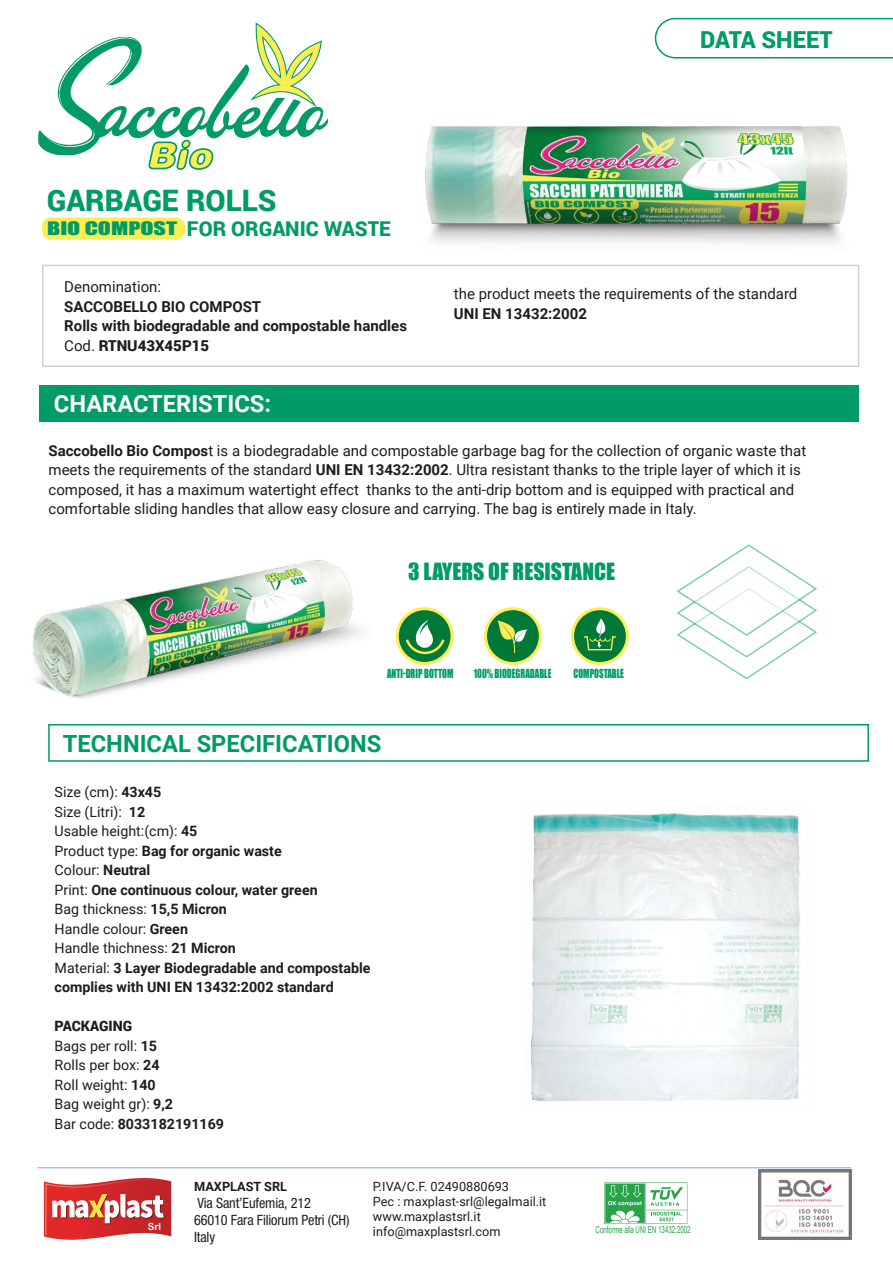
<style>
.page{position:relative;width:893px;height:1263px;background:#fff}
.page>*{position:absolute;margin:0;border:0;box-sizing:border-box;transform-origin:0 0}
.t1{font:italic 900 36.45px "Helvetica Rounded LT";color:#fded55}
.t2{font:900 29.55px "Roboto";color:#009b67}
.t3{font:700 23.7px "Roboto";color:#009b67}
.t4{font:700 23.7px "Roboto";color:#fff}
.t5{font:900 23.4px "Roboto";color:#009b67}
.t6{font:21.75px "Impact";color:#009b67}
.t7{font:900 20.4px "Roboto";color:#009b67}
.t8{font:17.1px "Impact";color:#009b67;scale:1.41 1}
.t9{font:15px/19.5px "Roboto";color:#1d1d1b}
.t10{font:700 15px/19.5px "Roboto";color:#1d1d1b}
.t11{font:700 14.25px/19.5px "Roboto";color:#1d1d1b}
.t12{font:14.25px/19.5px "Roboto";color:#1d1d1b}
.t13{font:condensed 14.25px/17.1px "Helvetica Neue LT Std";letter-spacing:-.01em;color:#221f20}
.t14{font:12.75px/15px "Roboto";color:#1d1d1b}
.t15{font:700 12.75px "Roboto";color:#1d1d1b}
.t16{font:11.55px "Impact";color:#009b67;scale:.78 1}
.t17{font:9.75px "Arial Narrow";color:#28a349;scale:.78 1}
.t18{font:9.75px "Arial Rounded MT Bold";color:#fff}
.s1{font-weight:400}
.s2{font-weight:900}
.s3{font-weight:700}
</style>
<div class="page">
<hr style="left:38px;top:1167px;width:813px;height:1px;background:#81a7d9">
<div style="left:39px;top:385px;width:819px;height:36px;background:#009b67"></div>
<div style="left:48px;top:724px;width:821px;height:38px;border:2px solid #009b67"></div>
<svg style="left:37px;top:22px;width:292px;height:148px"></svg>
<svg style="left:654px;top:17px;width:239px;height:42px"></svg>
<svg style="left:44px;top:1178px;width:127px;height:62px"></svg>
<img style="left:758px;top:1169px;width:93px;height:70px">
<svg style="left:604px;top:1182px;width:83px;height:42px"></svg>
<svg style="left:676px;top:544px;width:141px;height:135px"></svg>
<img style="left:531px;top:813px;width:269px;height:288px">
<img style="left:32px;top:560px;width:339px;height:175px">
<img style="left:393px;top:126px;width:467px;height:141px">
<div style="left:42px;top:265px;width:817px;height:102px;border:2px solid #d0d0d0"></div>
<div style="left:42px;top:218px;width:143px;height:22px;background:#fded55;border-radius:9px"></div>
<svg style="left:397px;top:609px;width:55px;height:54px"></svg>
<div style="left:396px;top:607px;width:57px;height:58px;border:3px solid #fded55;border-radius:50%"></div>
<svg style="left:404px;top:619px;width:42px;height:36px"></svg>
<div style="left:486px;top:609px;width:54px;height:54px;background:#007938;border-radius:50%"></div>
<div style="left:484px;top:607px;width:58px;height:58px;border:3px solid #fded55;border-radius:50%"></div>
<svg style="left:497px;top:620px;width:30px;height:33px"></svg>
<svg style="left:573px;top:609px;width:54px;height:54px"></svg>
<div style="left:571px;top:607px;width:58px;height:58px;border:3px solid #fded55;border-radius:50%"></div>
<svg style="left:584px;top:618px;width:32px;height:33px"></svg>
<h1 class="t1" style="left:145px;top:132px;width:68px">Bio</h1>
<h2 class="t2" style="left:47px;top:180px;width:231px">GARBAGE ROLLS</h2>
<h3 class="t7" style="left:47px;top:214px;width:345px">BIO COMPOST FOR ORGANIC WASTE</h3>
<p class="t8" style="left:47px;top:215px;width:94px">BIO COMPOST</p>
<p class="t9" style="left:64px;top:277px;width:98px">Denomination:</p>
<p class="t10" style="left:64px;top:296px;width:344px">SACCOBELLO BIO COMPOST<br>Rolls with biodegradable and compostable handles<br><span class="s1">Cod.</span> <span class="s2">RTNU43X45P15</span></p>
<h3 class="t4" style="left:54px;top:387px;width:219px">CHARACTERISTICS:</h3>
<h3 class="t5" style="left:700px;top:23px;width:134px">DATA SHEET</h3>
<p class="t9" style="left:454px;top:284px;width:345px">the product meets the requirements of the standard</p>
<p class="t10" style="left:454px;top:303px;width:135px">UNI EN 13432:2002</p>
<p class="t9" style="left:49px;top:440px;width:759px"><span class="s3">Saccobello Bio Compos</span>t is a biodegradable and compostable garbage bag for the collection of organic waste that meets the requirements of the standard <span class="s3">UNI EN 13432:2002</span>. Ultra resistant thanks to the triple layer of which it is composed, it has a maximum watertight effect thanks to the anti-drip bottom and is equipped with practical and comfortable sliding handles that allow easy closure and carrying. The bag is entirely made in Italy.</p>
<h3 class="t6" style="left:408px;top:554px;width:208px">3 LAYERS OF RESISTANCE</h3>
<p class="t16" style="left:387px;top:665px;width:87px">ANTI-DRIP BOTTOM</p>
<p class="t16" style="left:474px;top:665px;width:101px">100% BIODEGRADABLE</p>
<p class="t16" style="left:573px;top:664px;width:66px">COMPOSTABLE</p>
<h3 class="t3" style="left:63px;top:726px;width:320px">TECHNICAL SPECIFICATIONS</h3>
<p class="t11" style="left:55px;top:782px;width:317px"><span class="s1">Size (cm):</span> 43x45<br><span class="s1">Size (Litri):</span> 12<br><span class="s1">Usable height:(cm):</span> 45<br><span class="s1">Product type:</span> Bag for organic waste<br><span class="s1">Colour:</span> Neutral<br><span class="s1">Print:</span> One continuous colour, water green<br><span class="s1">Bag thickness:</span> 15,5 Micron<br><span class="s1">Handle colour:</span> Green<br><span class="s1">Handle thichness:</span> 21 Micron<br><span class="s1">Material:</span> 3 Layer Biodegradable and compostable complies with UNI EN 13432:2002 standard</p>
<p class="t12" style="left:55px;top:1016px;width:171px"><span class="s2">PACKAGING<br></span>Bags per roll: <span class="s3">15<br></span>Rolls per box: <span class="s3">24<br></span>Roll weight: <span class="s3">140<br></span>Bag weight gr): <span class="s3">9,2<br></span>Bar code: <span class="s3">8033182191169</span></p>
<p class="t15" style="left:194px;top:1177px;width:94px">MAXPLAST SRL</p>
<p class="t13" style="left:194px;top:1194px;width:157px">Via Sant’Eufemia, 212<br>66010 Fara Filiorum Petri (CH)<br>Italy</p>
<p class="t14" style="left:373px;top:1178px;width:175px">P.IVA/C.F. 02490880693<br>Pec : maxplast-srl@legalmail.it www.maxplastsrl.it info@maxplastsrl.com</p>
<p class="t18" style="left:148px;top:1220px;width:15px">Srl</p>
<p class="t17" style="left:596px;top:1222px;width:123px">Conforme alla UNI EN 13432:2002</p>
</div>
